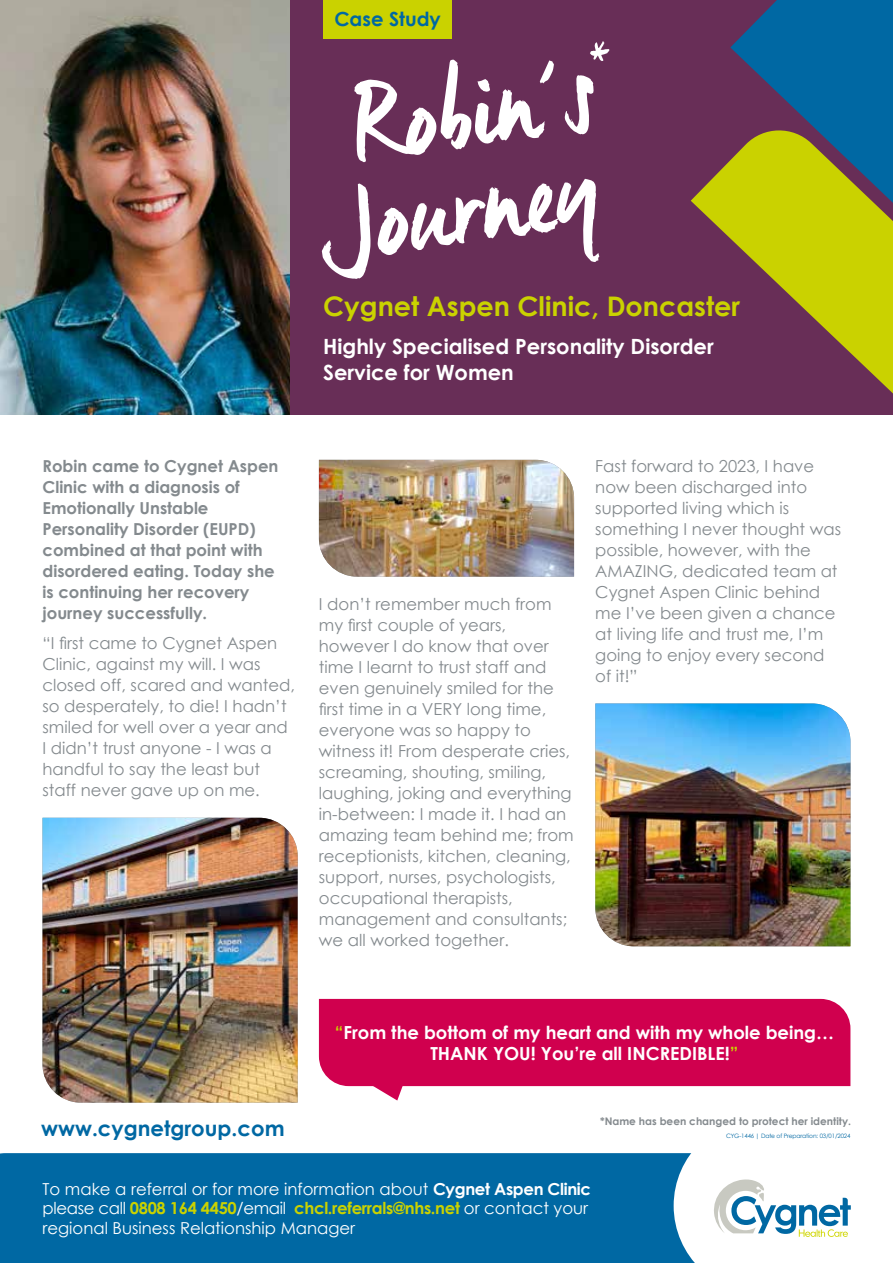
<style>
.page{position:relative;width:893px;height:1263px;background:#fff}
.page>*{position:absolute;margin:0;border:0;box-sizing:border-box;transform-origin:0 0}
.t1{font:109.95px "Manus";color:#fff}
.t2{font:700 27px "Century Gothic";color:#cad200}
.t3{font:700 21.15px "Century Gothic";color:#0068a3}
.t4{font:700 21px/25.5px "Century Gothic";color:#fff}
.t5{font:700 19.5px "Century Gothic";color:#0068a3}
.t6{font:700 18px/21px "Century Gothic";color:#fff;text-align:center}
.t7{font:16.5px/21px "Century Gothic";color:#848a8e}
.t8{font:700 16.5px/21px "Century Gothic";color:#848a8e}
.t9{font:16.5px/19.5px "Century Gothic";color:#fff}
.t10{font:700 10.5px "Century Gothic";color:#848a8e}
.t11{font:6px "Century Gothic";letter-spacing:-.02em;color:#0068a3}
.s1{color:#cad200}
.s2{font-weight:700}
.s3{font-weight:700;color:#cad200}
</style>
<div class="page">
<img style="left:0;top:0;width:291px;height:415px">
<div style="left:291px;top:0;width:602px;height:415px;background:#682e57"></div>
<div style="left:323px;top:0;width:129px;height:38px;background:#cad200"></div>
<svg style="left:730px;top:0;width:163px;height:126px"></svg>
<svg style="left:691px;top:126px;width:202px;height:268px"></svg>
<svg style="left:353px;top:1086px;width:54px;height:14px"></svg>
<div style="left:319px;top:999px;width:531px;height:87px;background:#d0004e"></div>
<div style="left:0;top:1153px;width:674px;height:110px;background:#0068a3"></div>
<svg style="left:674px;top:1153px;width:177px;height:110px"></svg>
<img style="left:319px;top:460px;width:255px;height:117px">
<img style="left:43px;top:818px;width:255px;height:284px">
<img style="left:595px;top:703px;width:255px;height:243px">
<p class="t5" style="left:334px;top:4px;width:108px">Case Study</p>
<h1 class="t1" style="left:344px;top:60px;width:246px;rotate:-8deg">Robin’s</h1>
<h1 class="t1" style="left:309px;top:161px;width:284px;rotate:-8deg">Journey</h1>
<h2 class="t2" style="left:323px;top:286px;width:418px">Cygnet Aspen Clinic, Doncaster</h2>
<p class="t4" style="left:323px;top:333px;width:392px">Highly Specialised Personality Disorder<br>Service for Women</p>
<p class="t8" style="left:43px;top:455px;width:237px">Robin came to Cygnet Aspen<br>Clinic with a diagnosis of<br>Emotionally Unstable<br>Personality Disorder (EUPD) combined at that point with disordered eating. Today she is continuing her recovery journey successfully.</p>
<p class="t7" style="left:43px;top:632px;width:254px">“I first came to Cygnet Aspen<br>Clinic, against my will. I was closed off, scared and wanted, so desperately, to die! I hadn’t smiled for well over a year and<br>I didn’t trust anyone - I was a handful to say the least but staff never gave up on me.</p>
<p class="t7" style="left:319px;top:593px;width:256px">I don’t remember much from my first couple of years, however I do know that over time I learnt to trust staff and even genuinely smiled for the first time in a VERY long time, everyone was so happy to witness it! From desperate cries, screaming, shouting, smiling, laughing, joking and everything in-between: I made it. I had an amazing team behind me; from receptionists, kitchen, cleaning, support, nurses, psychologists, occupational therapists, management and consultants; we all worked together.</p>
<p class="t7" style="left:595px;top:456px;width:247px">Fast forward to 2023, I have now been discharged into supported living which is something I never thought was possible, however, with the<br>AMAZING, dedicated team at<br>Cygnet Aspen Clinic behind me I’ve been given a chance at living life and trust me, I’m going to enjoy every second of it!”</p>
<p class="t3" style="left:41px;top:1112px;width:245px">www.cygnetgroup.com</p>
<p class="t6" style="left:335px;top:1021px;width:501px"><span class="s1">“</span>From the bottom of my heart and with my whole being…<br>THANK YOU! You’re all INCREDIBLE!<span class="s1">”</span></p>
<p class="t10" style="left:600px;top:1113px;width:252px">*Name has been changed to protect her identity.</p>
<p class="t11" style="left:726px;top:1132px;width:126px">CYG-1446 | Date of Preparation: 03/01/2024</p>
<p class="t9" style="left:43px;top:1179px;width:550px">To make a referral or for more information about <span class="s2">Cygnet Aspen Clinic </span>please call <span class="s3">0808 164 4450</span>/email <span class="s3">chcl.referrals@nhs.net</span> or contact your regional Business Relationship Manager</p>
</div>
